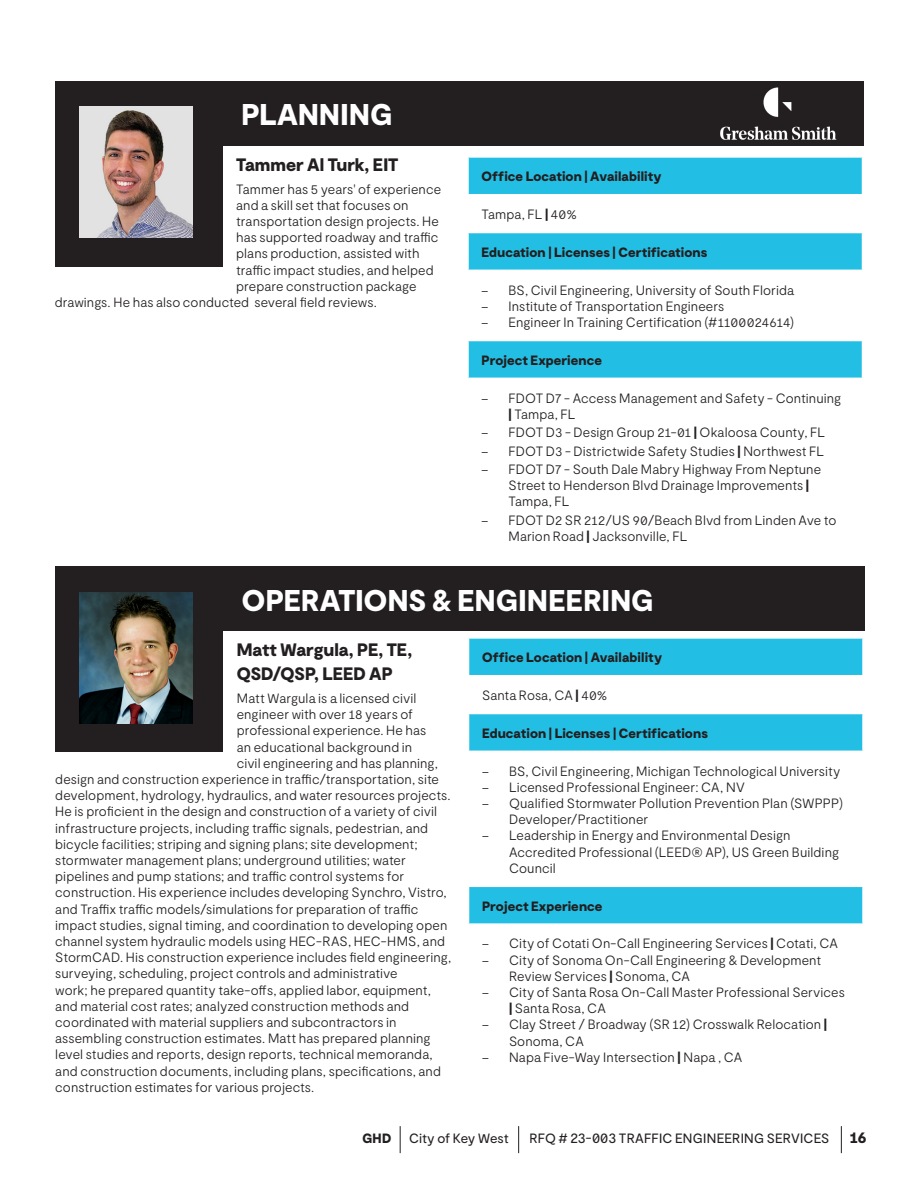
<style>
.page{position:relative;width:918px;height:1188px;background:#fff}
.page>*{position:absolute;margin:0;border:0;box-sizing:border-box;transform-origin:0 0}
.Cover_Title__Large{font:30px "GHD Moderat Black";letter-spacing:.015em;color:#fff}
.Body_Text_Span_Colum{font:18px/24px "GHD Moderat Black";color:#231f20}
.t1{font:15px "GHD Moderat Black";color:#231f20}
.Body_Text_Span_Colum-2{font:13.5px/16.2px "GHD Moderat Light";letter-spacing:.005em;color:#231f20}
.Cover_Title__Large-2{font:13.5px "GHD Moderat Black";letter-spacing:.005em;color:#231f20}
.t2{font:13.5px "GHD Moderat Regular";letter-spacing:.015em;color:#231f20}
.Cover_Title__Large-3{font:13.5px "GHD Moderat Light";letter-spacing:.005em;color:#231f20}
.s1{font-family:"GHD Moderat Black"}
.s2{font-family:"Myriad Pro"}
</style>
<div class="page">
<div style="left:221px;top:81px;width:643px;height:65px;background:#231f20"></div>
<div style="left:469px;top:158px;width:393px;height:36px;background:#22bee4"></div>
<svg style="left:469px;top:233px;width:393px;height:145px"></svg>
<hr style="left:467px;top:270px;width:396px;height:1px;background:#fff">
<hr style="left:467px;top:340px;width:396px;height:1px;background:#fff">
<div style="left:55px;top:81px;width:168px;height:186px;background:#231f20"></div>
<img style="left:79px;top:107px;width:113px;height:131px">
<img style="left:720px;top:87px;width:117px;height:53px">
<div style="left:222px;top:566px;width:643px;height:65px;background:#231f20"></div>
<div style="left:469px;top:639px;width:393px;height:36px;background:#22bee4"></div>
<svg style="left:469px;top:714px;width:393px;height:209px"></svg>
<hr style="left:468px;top:751px;width:396px;height:1px;background:#fff">
<hr style="left:468px;top:886px;width:396px;height:1px;background:#fff">
<div style="left:55px;top:566px;width:168px;height:186px;background:#231f20"></div>
<img style="left:80px;top:592px;width:113px;height:131px">
<svg style="left:400px;top:1126px;width:1px;height:27px"></svg>
<svg style="left:518px;top:1126px;width:1px;height:27px"></svg>
<svg style="left:841px;top:1126px;width:1px;height:27px"></svg>
<p class="Cover_Title__Large" style="left:241px;top:96px;width:152px">PLANNING</p>
<p class="Body_Text_Span_Colum" style="left:236px;top:153px;width:164px">Tammer Al Turk, EIT</p>
<p class="Body_Text_Span_Colum-2" style="left:236px;top:181px;width:206px">Tammer has 5 years' of experience</p>
<p class="Body_Text_Span_Colum-2" style="left:236px;top:197px;width:174px">and a skill set that focuses on</p>
<p class="Body_Text_Span_Colum-2" style="left:236px;top:213px;width:204px">transportation design projects. He</p>
<p class="Body_Text_Span_Colum-2" style="left:236px;top:229px;width:204px">has supported roadway and traffic</p>
<p class="Body_Text_Span_Colum-2" style="left:236px;top:246px;width:185px">plans production, assisted with</p>
<p class="Body_Text_Span_Colum-2" style="left:236px;top:262px;width:199px">traffic impact studies, and helped</p>
<p class="Body_Text_Span_Colum-2" style="left:236px;top:278px;width:182px">prepare construction package</p>
<p class="Body_Text_Span_Colum-2" style="left:55px;top:294px;width:324px">drawings. He has also conducted several field reviews.</p>
<p class="Cover_Title__Large-2" style="left:482px;top:168px;width:181px">Office Location | Availability</p>
<p class="Cover_Title__Large-3" style="left:482px;top:206px;width:97px">Tampa, FL <span class="s1">|</span> 40%</p>
<p class="Cover_Title__Large-2" style="left:482px;top:244px;width:227px">Education | Licenses | Certifications</p>
<p class="Body_Text_Span_Colum-2" style="left:482px;top:282px;width:314px"><span class="s2">–</span> BS, Civil Engineering, University of South Florida</p>
<p class="Body_Text_Span_Colum-2" style="left:482px;top:298px;width:244px"><span class="s2">–</span> Institute of Transportation Engineers</p>
<p class="Body_Text_Span_Colum-2" style="left:482px;top:314px;width:314px"><span class="s2">–</span> Engineer In Training Certification (#1100024614)</p>
<p class="Cover_Title__Large-2" style="left:482px;top:352px;width:122px">Project Experience</p>
<p class="Body_Text_Span_Colum-2" style="left:508px;top:390px;width:334px;text-indent:-27px"><span class="s2">–</span> FDOT D7 - Access Management and Safety - Continuing <span class="s1">|</span> Tampa, FL</p>
<p class="Body_Text_Span_Colum-2" style="left:482px;top:424px;width:345px"><span class="s2">–</span> FDOT D3 - Design Group 21-01 <span class="s1">|</span> Okaloosa County, FL</p>
<p class="Body_Text_Span_Colum-2" style="left:482px;top:443px;width:344px"><span class="s2">–</span> FDOT D3 - Districtwide Safety Studies <span class="s1">|</span> Northwest FL</p>
<p class="Body_Text_Span_Colum-2" style="left:508px;top:461px;width:314px;text-indent:-27px"><span class="s2">–</span> FDOT D7 - South Dale Mabry Highway From Neptune<br>Street to Henderson Blvd Drainage Improvements <span class="s1">|<br></span>Tampa, FL</p>
<p class="Body_Text_Span_Colum-2" style="left:508px;top:512px;width:329px;text-indent:-27px"><span class="s2">–</span> FDOT D2 SR 212/US 90/Beach Blvd from Linden Ave to<br>Marion Road <span class="s1">|</span> Jacksonville, FL</p>
<p class="Cover_Title__Large" style="left:242px;top:581px;width:413px">OPERATIONS &amp; ENGINEERING</p>
<p class="Body_Text_Span_Colum" style="left:237px;top:639px;width:177px">Matt Wargula, PE, TE,<br>QSD/QSP, LEED AP</p>
<p class="Body_Text_Span_Colum-2" style="left:237px;top:690px;width:181px">Matt Wargula is a licensed civil</p>
<p class="Body_Text_Span_Colum-2" style="left:237px;top:706px;width:178px">engineer with over 18 years of</p>
<p class="Body_Text_Span_Colum-2" style="left:237px;top:723px;width:191px">professional experience. He has</p>
<p class="Body_Text_Span_Colum-2" style="left:237px;top:739px;width:177px">an educational background in</p>
<p class="Body_Text_Span_Colum-2" style="left:237px;top:755px;width:203px">civil engineering and has planning,</p>
<p class="Body_Text_Span_Colum-2" style="left:55px;top:771px;width:385px">design and construction experience in traffic/transportation, site</p>
<p class="Body_Text_Span_Colum-2" style="left:55px;top:787px;width:397px">development, hydrology, hydraulics, and water resources projects.</p>
<p class="Body_Text_Span_Colum-2" style="left:55px;top:804px;width:383px">He is proficient in the design and construction of a variety of civil</p>
<p class="Body_Text_Span_Colum-2" style="left:55px;top:820px;width:374px">infrastructure projects, including traffic signals, pedestrian, and</p>
<p class="Body_Text_Span_Colum-2" style="left:55px;top:836px;width:364px">bicycle facilities; striping and signing plans; site development;</p>
<p class="Body_Text_Span_Colum-2" style="left:55px;top:852px;width:352px">stormwater management plans; underground utilities; water</p>
<p class="Body_Text_Span_Colum-2" style="left:55px;top:868px;width:350px">pipelines and pump stations; and traffic control systems for</p>
<p class="Body_Text_Span_Colum-2" style="left:55px;top:885px;width:393px">construction. His experience includes developing Synchro, Vistro,</p>
<p class="Body_Text_Span_Colum-2" style="left:55px;top:901px;width:365px">and Traffix traffic models/simulations for preparation of traffic</p>
<p class="Body_Text_Span_Colum-2" style="left:55px;top:917px;width:394px">impact studies, signal timing, and coordination to developing open</p>
<p class="Body_Text_Span_Colum-2" style="left:55px;top:933px;width:391px">channel system hydraulic models using HEC-RAS, HEC-HMS, and</p>
<p class="Body_Text_Span_Colum-2" style="left:55px;top:949px;width:397px">StormCAD. His construction experience includes field engineering,</p>
<p class="Body_Text_Span_Colum-2" style="left:55px;top:966px;width:344px">surveying, scheduling, project controls and administrative</p>
<p class="Body_Text_Span_Colum-2" style="left:55px;top:982px;width:377px">work; he prepared quantity take-offs, applied labor, equipment,</p>
<p class="Body_Text_Span_Colum-2" style="left:55px;top:998px;width:355px">and material cost rates; analyzed construction methods and</p>
<p class="Body_Text_Span_Colum-2" style="left:55px;top:1014px;width:343px">coordinated with material suppliers and subcontractors in</p>
<p class="Body_Text_Span_Colum-2" style="left:55px;top:1030px;width:377px">assembling construction estimates. Matt has prepared planning</p>
<p class="Body_Text_Span_Colum-2" style="left:55px;top:1047px;width:379px">level studies and reports, design reports, technical memoranda,</p>
<p class="Body_Text_Span_Colum-2" style="left:55px;top:1063px;width:387px">and construction documents, including plans, specifications, and</p>
<p class="Body_Text_Span_Colum-2" style="left:55px;top:1079px;width:261px">construction estimates for various projects.</p>
<p class="Cover_Title__Large-2" style="left:482px;top:649px;width:181px">Office Location | Availability</p>
<p class="Cover_Title__Large-3" style="left:482px;top:687px;width:127px">Santa Rosa, CA <span class="s1">|</span> 40%</p>
<p class="Cover_Title__Large-2" style="left:482px;top:725px;width:227px">Education | Licenses | Certifications</p>
<p class="Body_Text_Span_Colum-2" style="left:482px;top:763px;width:360px"><span class="s2">–</span> BS, Civil Engineering, Michigan Technological University</p>
<p class="Body_Text_Span_Colum-2" style="left:482px;top:779px;width:264px"><span class="s2">–</span> Licensed Professional Engineer: CA, NV</p>
<p class="Body_Text_Span_Colum-2" style="left:509px;top:795px;width:336px;text-indent:-27px"><span class="s2">–</span> Qualified Stormwater Pollution Prevention Plan (SWPPP)<br>Developer/Practitioner</p>
<p class="Body_Text_Span_Colum-2" style="left:509px;top:828px;width:332px;text-indent:-27px"><span class="s2">–</span> Leadership in Energy and Environmental Design<br>Accredited Professional (LEED® AP), US Green Building<br>Council</p>
<p class="Cover_Title__Large-2" style="left:482px;top:897px;width:122px">Project Experience</p>
<p class="Body_Text_Span_Colum-2" style="left:482px;top:936px;width:357px"><span class="s2">–</span> City of Cotati On-Call Engineering Services <span class="s1">|</span> Cotati, CA</p>
<p class="Body_Text_Span_Colum-2" style="left:509px;top:952px;width:314px;text-indent:-27px"><span class="s2">–</span> City of Sonoma On-Call Engineering &amp; Development<br>Review Services <span class="s1">|</span> Sonoma, CA</p>
<p class="Body_Text_Span_Colum-2" style="left:509px;top:984px;width:337px;text-indent:-27px"><span class="s2">–</span> City of Santa Rosa On-Call Master Professional Services <span class="s1">|</span> Santa Rosa, CA</p>
<p class="Body_Text_Span_Colum-2" style="left:509px;top:1017px;width:320px;text-indent:-27px"><span class="s2">–</span> Clay Street / Broadway (SR 12) Crosswalk Relocation <span class="s1">|<br></span>Sonoma, CA</p>
<p class="Body_Text_Span_Colum-2" style="left:482px;top:1049px;width:262px"><span class="s2">–</span> Napa Five-Way Intersection <span class="s1">|</span> Napa , CA</p>
<p class="t2" style="left:362px;top:1130px;width:148px"><span class="s1">GHD</span> City of Key West</p>
<p class="t2" style="left:529px;top:1130px;width:301px">RFQ # 23-003 TRAFFIC ENGINEERING SERVICES</p>
<p class="t1" style="left:850px;top:1128px;width:18px">16</p>
</div>
